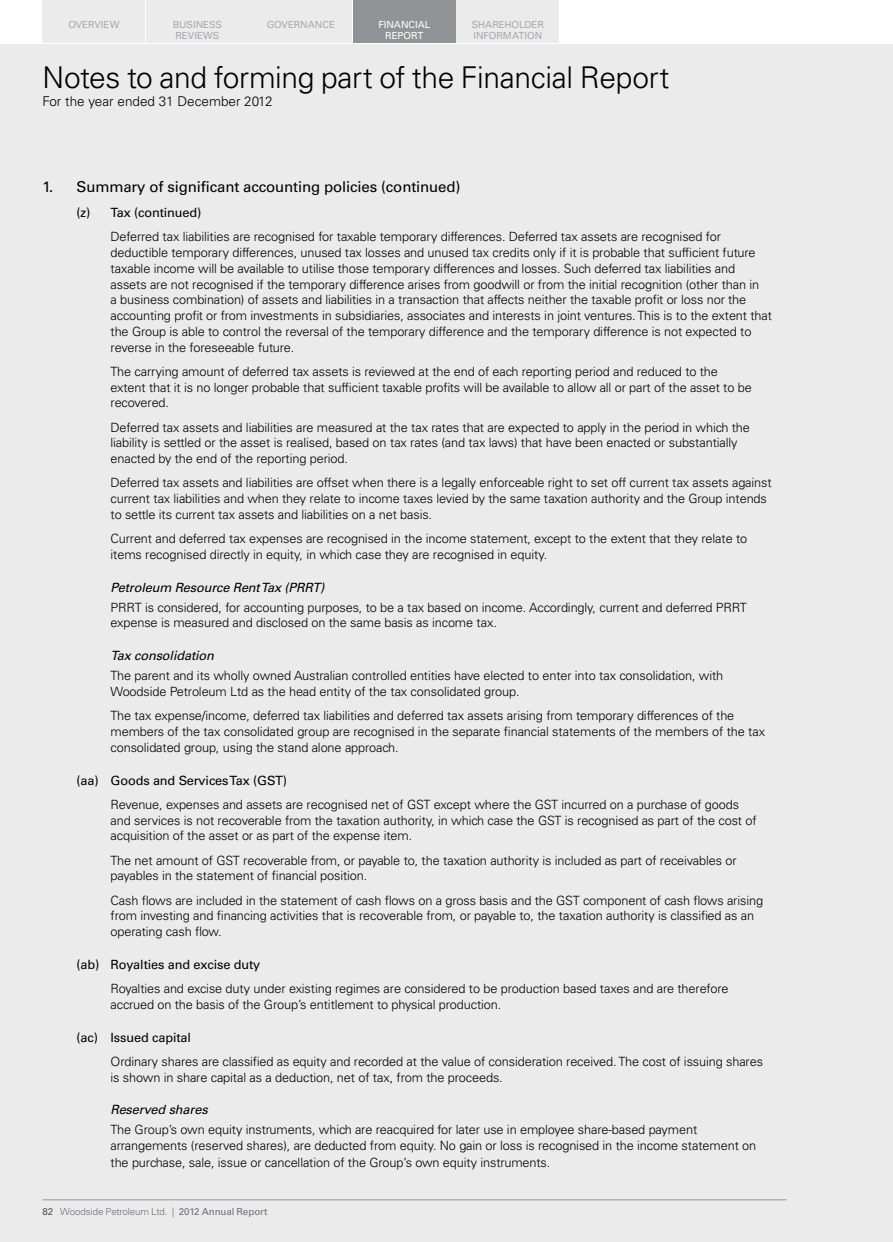
<style>
.page{position:relative;width:893px;height:1242px;background:#fff}
.page>*{position:absolute;margin:0;border:0;box-sizing:border-box;transform-origin:0 0}
.t1{font:300 30px "Univers LT Std";letter-spacing:-.015em;color:#000}
.t2{font:15px "Univers LT Std";letter-spacing:-.01em;color:#000}
.t3{font:300 13.5px "Univers LT Std";color:#000}
.t4{font:300 12.75px/15.8px "Univers LT Std";letter-spacing:-.01em;color:#000}
.t5{font:12.75px "Univers LT Std";letter-spacing:-.01em;color:#000}
.t6{font:italic 12.75px "Univers LT Std";letter-spacing:-.01em;color:#000}
.t7{font:9.75px/10.5px "Univers LT Std";letter-spacing:-.005em;color:#a7a9ac}
.t8{font:300 9.75px "Univers LT Std";letter-spacing:-.015em;color:#6d6e71}
.t9{font:9.75px/10.5px "Univers LT Std";color:#fff;text-align:center}
.s1{font-weight:400;color:#4d4d4f}
.s2{font-weight:400}
</style>
<div class="page">
<div style="left:0;top:45px;width:893px;height:1197px;background:#ebebec"></div>
<hr style="left:43px;top:1199px;width:744px;height:1px;background:#939598">
<div style="left:43px;top:0;width:102px;height:43px;background:#ebebec"></div>
<div style="left:249px;top:0;width:103px;height:43px;background:#ebebec"></div>
<div style="left:146px;top:0;width:103px;height:43px;background:#ebebec"></div>
<div style="left:353px;top:0;width:103px;height:43px;background:#919396"></div>
<div style="left:456px;top:0;width:103px;height:43px;background:#ebebec"></div>
<p class="t7" style="left:68px;top:20px;width:53px">OVERVIEW</p>
<p class="t7" style="left:173px;top:20px;width:51px">BUSINESS<br>REVIEWS</p>
<p class="t7" style="left:267px;top:20px;width:70px">GOVERNANCE</p>
<p class="t9" style="left:378px;top:20px;width:53px">Fi NANCIAL<br>REPORT</p>
<p class="t7" style="left:472px;top:20px;width:74px">SHAREHOLDER<br>INFORMATION</p>
<h1 class="t1" style="left:43px;top:59px;width:628px">Notes to and forming part of the Financial Report</h1>
<p class="t3" style="left:43px;top:93px;width:232px">For the year ended 31 December 2012</p>
<p class="t2" style="left:43px;top:177px;width:419px">1. Summary of significant accounting policies (continued)</p>
<p class="t5" style="left:77px;top:205px;width:126px">(z) Tax (continued)</p>
<p class="t4" style="left:111px;top:229px;width:663px">Deferred tax liabilities are recognised for taxable temporary differences. Deferred tax assets are recognised for deductible temporary differences, unused tax losses and unused tax credits only if it is probable that sufficient future taxable income will be available to utilise those temporary differences and losses. Such deferred tax liabilities and assets are not recognised if the temporary difference arises from goodwill or from the initial recognition (other than in<br>a business combination) of assets and liabilities in a transaction that affects neither the taxable profit or loss nor the accounting profit or from investments in subsidiaries, associates and interests in joint ventures. This is to the extent that the Group is able to control the reversal of the temporary difference and the temporary difference is not expected to reverse in the foreseeable future.</p>
<p class="t4" style="left:111px;top:363px;width:643px">The carrying amount of deferred tax assets is reviewed at the end of each reporting period and reduced to the extent that it is no longer probable that sufficient taxable profits will be available to allow all or part of the asset to be recovered.</p>
<p class="t4" style="left:111px;top:419px;width:641px">Deferred tax assets and liabilities are measured at the tax rates that are expected to apply in the period in which the liability is settled or the asset is realised, based on tax rates (and tax laws) that have been enacted or substantially enacted by the end of the reporting period.</p>
<p class="t4" style="left:111px;top:475px;width:663px">Deferred tax assets and liabilities are offset when there is a legally enforceable right to set off current tax assets against current tax liabilities and when they relate to income taxes levied by the same taxation authority and the Group intends to settle its current tax assets and liabilities on a net basis.</p>
<p class="t4" style="left:111px;top:531px;width:638px">Current and deferred tax expenses are recognised in the income statement, except to the extent that they relate to items recognised directly in equity, in which case they are recognised in equity.</p>
<p class="t6" style="left:111px;top:579px;width:215px">Petroleum Resource Rent Tax (PRRT)</p>
<p class="t4" style="left:111px;top:599px;width:638px">PRRT is considered, for accounting purposes, to be a tax based on income. Accordingly, current and deferred PRRT expense is measured and disclosed on the same basis as income tax.</p>
<p class="t6" style="left:111px;top:648px;width:105px">Tax consolidation</p>
<p class="t4" style="left:111px;top:668px;width:614px">The parent and its wholly owned Australian controlled entities have elected to enter into tax consolidation, with<br>Woodside Petroleum Ltd as the head entity of the tax consolidated group.</p>
<p class="t4" style="left:111px;top:708px;width:656px">The tax expense/income, deferred tax liabilities and deferred tax assets arising from temporary differences of the members of the tax consolidated group are recognised in the separate financial statements of the members of the tax consolidated group, using the stand alone approach.</p>
<p class="t5" style="left:77px;top:772px;width:212px">(aa) Goods and Services Tax (GST)</p>
<p class="t4" style="left:111px;top:796px;width:648px">Revenue, expenses and assets are recognised net of GST except where the GST incurred on a purchase of goods and services is not recoverable from the taxation authority, in which case the GST is recognised as part of the cost of acquisition of the asset or as part of the expense item.</p>
<p class="t4" style="left:111px;top:852px;width:628px">The net amount of GST recoverable from, or payable to, the taxation authority is included as part of receivables or payables in the statement of financial position.</p>
<p class="t4" style="left:111px;top:892px;width:654px">Cash flows are included in the statement of cash flows on a gross basis and the GST component of cash flows arising from investing and financing activities that is recoverable from, or payable to, the taxation authority is classified as an operating cash flow.</p>
<p class="t5" style="left:77px;top:956px;width:185px">(ab) Royalties and excise duty</p>
<p class="t4" style="left:111px;top:980px;width:620px">Royalties and excise duty under existing regimes are considered to be production based taxes and are therefore accrued on the basis of the Group’s entitlement to physical production.</p>
<p class="t5" style="left:77px;top:1029px;width:116px">(ac) Issued capital</p>
<p class="t4" style="left:111px;top:1053px;width:654px">Ordinary shares are classified as equity and recorded at the value of consideration received. The cost of issuing shares is shown in share capital as a deduction, net of tax, from the proceeds.</p>
<p class="t6" style="left:111px;top:1102px;width:99px">Reserved shares</p>
<p class="t4" style="left:111px;top:1122px;width:647px">The Group’s own equity instruments, which are reacquired for later use in employee share-based payment arrangements (reserved shares), are deducted from equity. No gain or loss is recognised in the income statement on</p>
<p class="t4" style="left:111px;top:1155px;width:441px">the purchase, sale, issue or cancellation of the Group’s own equity instruments.</p>
<p class="t8" style="left:43px;top:1205px;width:227px"><span class="s1">82</span> Woodside Petroleum Ltd. | <span class="s2">2012 Annual Report</span></p>
</div>
